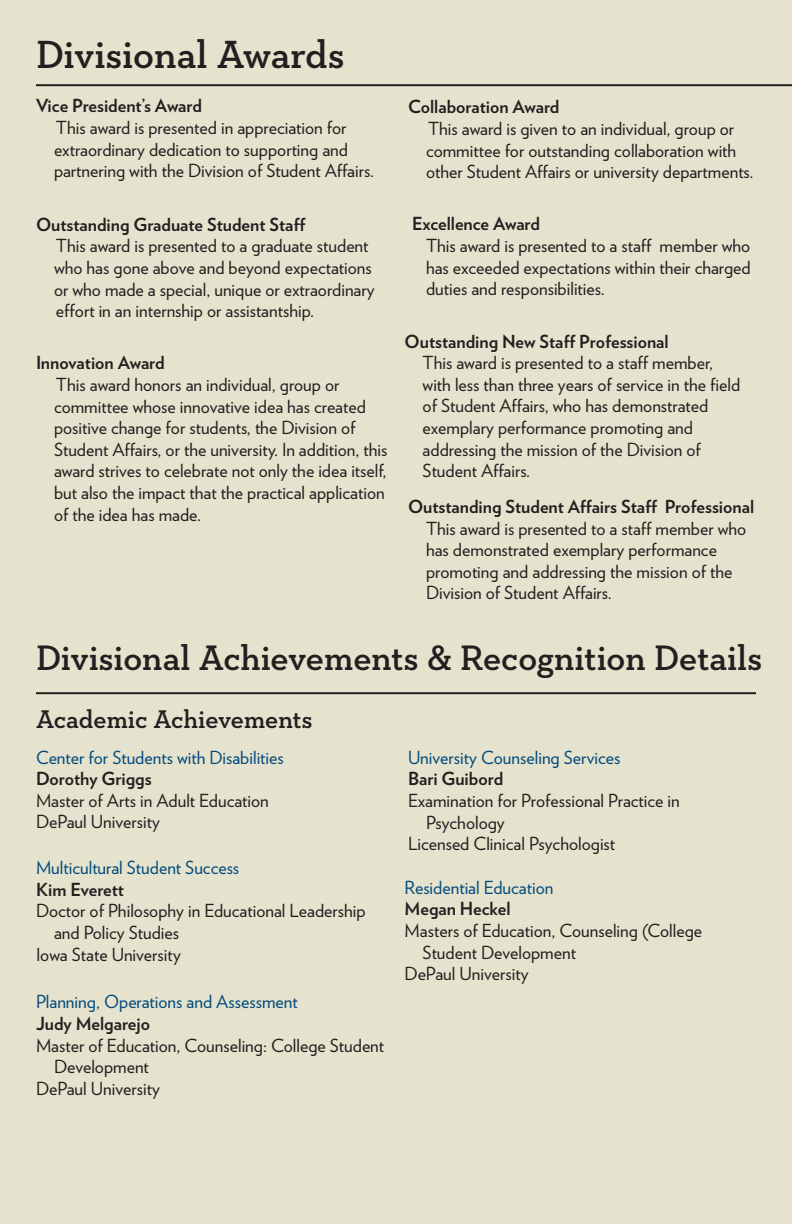
<style>
.page{position:relative;width:792px;height:1224px;background:#e5e3cd}
.page>*{position:absolute;margin:0;border:0;box-sizing:border-box;transform-origin:0 0}
.t1{font:600 40px "Neutraface Slab Text";letter-spacing:-.005em;color:#231f20}
.t2{font:600 36px "Neutraface Slab Text";letter-spacing:-.005em;color:#231f20}
.t3{font:600 26px "Neutraface Slab Text";letter-spacing:-.005em;color:#231f20}
.t4{font:18px/21.6px "Verlag";color:#231f20}
.t5{font:700 18px "Verlag";color:#231f20}
.t6{font:18px "Verlag";color:#034b7d}
</style>
<div class="page">
<hr style="left:36px;top:84px;width:756px;height:2px;background:#231f20">
<hr style="left:36px;top:692px;width:720px;height:2px;background:#231f20">
<h1 class="t1" style="left:36px;top:29px;width:310px">Divisional Awards</h1>
<p class="t5" style="left:36px;top:92px;width:167px">Vice President’s Award</p>
<p class="t4" style="left:54px;top:116px;width:321px">This award is presented in appreciation for extraordinary dedication to supporting and partnering with the Division of Student Affairs.</p>
<p class="t5" style="left:36px;top:210px;width:271px">Outstanding Graduate Student Staff</p>
<p class="t4" style="left:54px;top:234px;width:322px">This award is presented to a graduate student who has gone above and beyond expectations or who made a special, unique or extraordinary effort in an internship or assistantship.</p>
<p class="t5" style="left:36px;top:349px;width:130px">Innovation Award</p>
<p class="t4" style="left:54px;top:373px;width:335px">This award honors an individual, group or committee whose innovative idea has created positive change for students, the Division of Student Affairs, or the university. In addition, this award strives to celebrate not only the idea itself, but also the impact that the practical application of the idea has made.</p>
<p class="t5" style="left:408px;top:93px;width:153px">Collaboration Award</p>
<p class="t4" style="left:426px;top:117px;width:329px">This award is given to an individual, group or committee for outstanding collaboration with other Student Affairs or university departments.</p>
<p class="t5" style="left:412px;top:210px;width:130px">Excellence Award</p>
<p class="t4" style="left:426px;top:234px;width:326px;text-align:justify">This award is presented to a staff member who has exceeded expectations within their charged duties and responsibilities.</p>
<p class="t5" style="left:405px;top:327px;width:266px">Outstanding New Staff Professional</p>
<p class="t4" style="left:423px;top:351px;width:319px">This award is presented to a staff member, with less than three years of service in the field of Student Affairs, who has demonstrated exemplary performance promoting and addressing the mission of the Division of Student Affairs.</p>
<p class="t5" style="left:408px;top:492px;width:348px">Outstanding Student Affairs Staff Professional</p>
<p class="t4" style="left:426px;top:516px;width:322px">This award is presented to a staff member who has demonstrated exemplary performance promoting and addressing the mission of the Division of Student Affairs.</p>
<h2 class="t2" style="left:36px;top:636px;width:728px">Divisional Achievements &amp; Recognition Details</h2>
<h3 class="t3" style="left:36px;top:703px;width:278px">Academic Achievements</h3>
<p class="t6" style="left:36px;top:744px;width:249px">Center for Students with Disabilities</p>
<p class="t5" style="left:36px;top:765px;width:117px">Dorothy Griggs</p>
<p class="t4" style="left:36px;top:789px;width:234px">Master of Arts in Adult Education<br>DePaul University</p>
<p class="t6" style="left:36px;top:854px;width:205px">Multicultural Student Success</p>
<p class="t5" style="left:36px;top:875px;width:89px">Kim Everett</p>
<p class="t4" style="left:36px;top:899px;width:331px">Doctor of Philosophy in Educational Leadership</p>
<p class="t4" style="left:54px;top:921px;width:127px">and Policy Studies</p>
<p class="t4" style="left:36px;top:942px;width:146px">Iowa State University</p>
<p class="t6" style="left:36px;top:988px;width:263px">Planning, Operations and Assessment</p>
<p class="t5" style="left:36px;top:1009px;width:116px">Judy Melgarejo</p>
<p class="t4" style="left:36px;top:1033px;width:350px">Master of Education, Counseling: College Student</p>
<p class="t4" style="left:54px;top:1055px;width:96px">Development</p>
<p class="t4" style="left:36px;top:1077px;width:126px">DePaul University</p>
<p class="t6" style="left:408px;top:744px;width:214px">University Counseling Services</p>
<p class="t5" style="left:408px;top:765px;width:97px">Bari Guibord</p>
<p class="t4" style="left:408px;top:789px;width:273px">Examination for Professional Practice in</p>
<p class="t4" style="left:426px;top:810px;width:80px">Psychology</p>
<p class="t4" style="left:408px;top:832px;width:209px">Licensed Clinical Psychologist</p>
<p class="t6" style="left:405px;top:874px;width:150px">Residential Education</p>
<p class="t5" style="left:405px;top:895px;width:107px">Megan Heckel</p>
<p class="t4" style="left:405px;top:919px;width:299px">Masters of Education, Counseling (College</p>
<p class="t4" style="left:423px;top:940px;width:155px">Student Development</p>
<p class="t4" style="left:405px;top:962px;width:126px">DePaul University</p>
</div>
